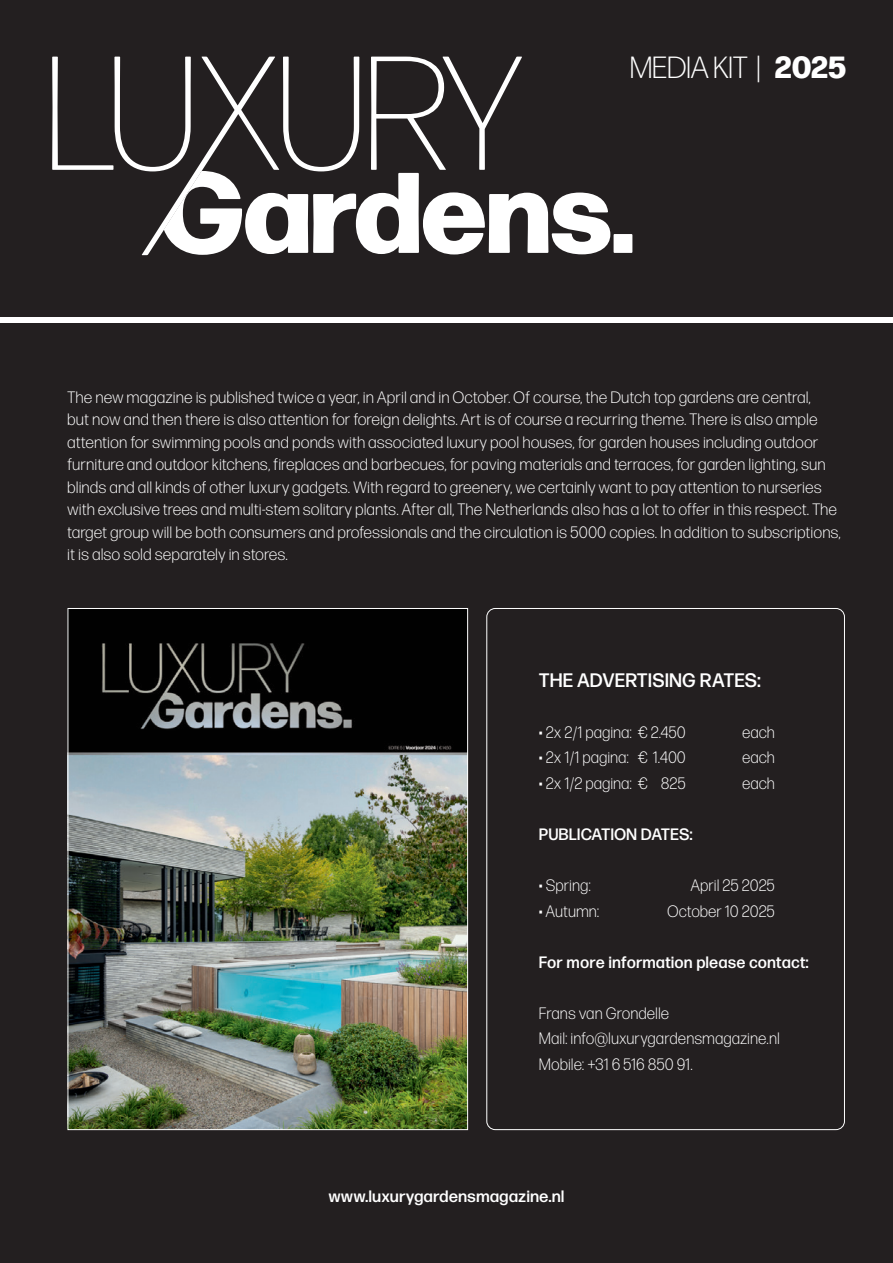
<style>
.page{position:relative;width:893px;height:1263px;background:#231f20}
.page>*{position:absolute;margin:0;border:0;box-sizing:border-box;transform-origin:0 0}
.t1{font:300 30.6px "Forma DJR Display";letter-spacing:.01em;color:#fff}
.Intro{font:500 19.5px "Forma DJR Display";letter-spacing:.04em;color:#fff}
.Intro-2{font:300 16.5px/22.5px "Forma DJR Display";letter-spacing:.04em;color:#fff}
.Intro-3{font:500 16.5px "Forma DJR Display";letter-spacing:.04em;color:#fff}
.s1{font-weight:800}
</style>
<div class="page">
<svg style="left:52px;top:57px;width:558px;height:198px"></svg>
<div style="left:614px;top:234px;width:18px;height:19px;background:#fff"></div>
<div style="left:0;top:317px;width:893px;height:6px;background:#fff"></div>
<img style="left:70px;top:610px;width:396px;height:518px">
<p class="t1" style="left:630px;top:50px;width:217px">MEDIA KIT | <span class="s1">2025</span></p>
<p class="Intro-2" style="left:68px;top:385px;width:775px">The new magazine is published twice a year, in April and in October. Of course, the Dutch top gardens are central,<br>but now and then there is also attention for foreign delights. Art is of course a recurring theme. There is also ample attention for swimming pools and ponds with associated luxury pool houses, for garden houses including outdoor furniture and outdoor kitchens, fireplaces and barbecues, for paving materials and terraces, for garden lighting, sun blinds and all kinds of other luxury gadgets. With regard to greenery, we certainly want to pay attention to nurseries with exclusive trees and multi-stem solitary plants. After all, The Netherlands also has a lot to offer in this respect. The target group will be both consumers and professionals and the circulation is 5000 copies. In addition to subscriptions, it is also sold separately in stores.</p>
<p class="Intro" style="left:539px;top:668px;width:223px">THE ADVERTISING RATES:</p>
<p class="Intro-2" style="left:539px;top:721px;width:148px">• 2x 2/1 pagina: € 2.450</p>
<p class="Intro-2" style="left:742px;top:721px;width:34px">each</p>
<p class="Intro-2" style="left:539px;top:746px;width:148px">• 2x 1/1 pagina: € 1.400</p>
<p class="Intro-2" style="left:742px;top:746px;width:34px">each</p>
<p class="Intro-2" style="left:539px;top:772px;width:148px">• 2x 1/2 pagina: € 825</p>
<p class="Intro-2" style="left:742px;top:772px;width:34px">each</p>
<p class="Intro-3" style="left:539px;top:824px;width:155px">PUBLICATION DATES:</p>
<p class="Intro-2" style="left:539px;top:874px;width:53px">• Spring:</p>
<p class="Intro-2" style="left:691px;top:874px;width:85px">April 25 2025</p>
<p class="Intro-2" style="left:539px;top:899px;width:61px">• Autumn:</p>
<p class="Intro-2" style="left:667px;top:899px;width:109px">October 10 2025</p>
<p class="Intro-3" style="left:539px;top:951px;width:271px">For more information please contact:</p>
<p class="Intro-2" style="left:539px;top:1000px;width:242px;line-height:25.5px">Frans van Grondelle<br>Mail: info@luxurygardensmagazine.nl<br>Mobile: +31 6 516 850 91.</p>
<p class="Intro-3" style="left:329px;top:1186px;width:237px">www.luxurygardensmagazine.nl</p>
</div>
